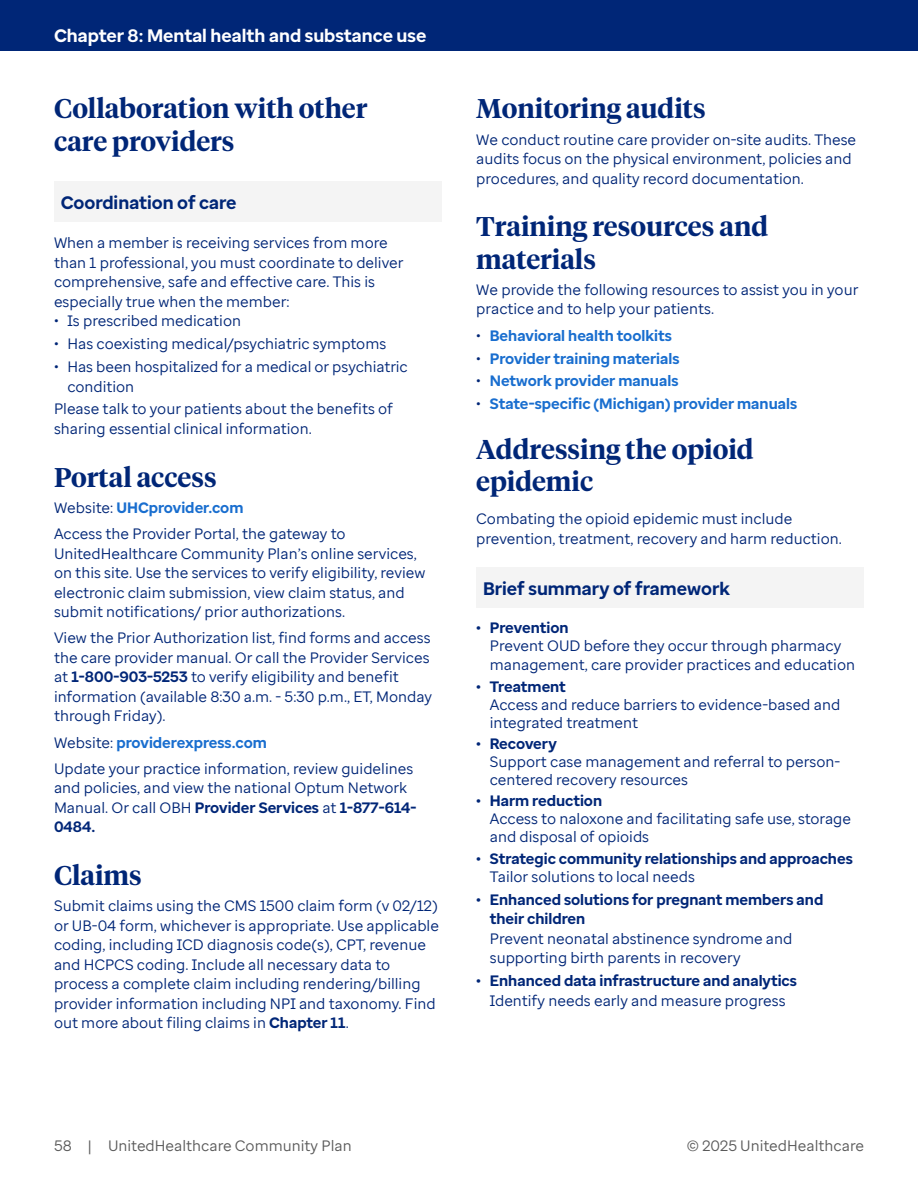
<style>
.page{position:relative;width:918px;height:1188px;background:#fff}
.page>*{position:absolute;margin:0;border:0;box-sizing:border-box;transform-origin:0 0}
.H4{font:600 27px/32.4px "UHC Serif Headline";color:#002677}
.H5_Sans_Gray_Shading{font:700 18px "Enterprise Sans";color:#002677}
.t1{font:700 18px "Enterprise Sans";color:#fff}
.Body{font:15px/19.5px "Enterprise Sans";color:#002677}
.Body-2{font:700 15px "Enterprise Sans";color:#196ecf}
.t2{font:700 15px/18px "Enterprise Sans";color:#002677}
.t3{font:15px "Enterprise Sans";color:#5a5a5a}
.s1{font-weight:400;color:#002677}
.s2{font-weight:700}
.s3{font-weight:400}
</style>
<div class="page">
<div style="left:0;top:0;width:918px;height:51px;background:#002677"></div>
<div style="left:54px;top:181px;width:388px;height:41px;background:#f4f4f4"></div>
<div style="left:476px;top:567px;width:388px;height:41px;background:#f4f4f4"></div>
<p class="t1" style="left:54px;top:24px;width:374px">Chapter 8: Mental health and substance use</p>
<p class="H4" style="left:54px;top:91px;width:315px">Collaboration with other care providers</p>
<p class="H5_Sans_Gray_Shading" style="left:61px;top:190px;width:177px">Coordination of care</p>
<p class="Body" style="left:54px;top:233px;width:351px">When a member is receiving services from more than 1 professional, you must coordinate to deliver comprehensive, safe and effective care. This is especially true when the member:</p>
<p class="Body" style="left:54px;top:311px;width:189px">• Is prescribed medication</p>
<p class="Body" style="left:54px;top:334px;width:334px">• Has coexisting medical/psychiatric symptoms</p>
<p class="Body" style="left:68px;top:357px;width:342px;text-indent:-14px">• Has been hospitalized for a medical or psychiatric condition</p>
<p class="Body" style="left:54px;top:399px;width:341px">Please talk to your patients about the benefits of sharing essential clinical information.</p>
<p class="H4" style="left:54px;top:460px;width:164px">Portal access</p>
<p class="Body-2" style="left:54px;top:498px;width:191px"><span class="s1">Website:</span> UHCprovider.com</p>
<p class="Body" style="left:54px;top:524px;width:373px">Access the Provider Portal, the gateway to UnitedHealthcare Community Plan’s online services, on this site. Use the services to verify eligibility, review electronic claim submission, view claim status, and submit notifications/ prior authorizations.</p>
<p class="Body" style="left:54px;top:628px;width:380px">View the Prior Authorization list, find forms and access the care provider manual. Or call the Provider Services at <span class="s2">1-800-903-5253</span> to verify eligibility and benefit information (available 8:30 a.m. - 5:30 p.m., ET, Monday through Friday).</p>
<p class="Body-2" style="left:54px;top:732px;width:215px"><span class="s1">Website:</span> providerexpress.com</p>
<p class="Body" style="left:54px;top:759px;width:364px">Update your practice information, review guidelines and policies, and view the national Optum Network Manual. Or call OBH <span class="s2">Provider Services</span> at <span class="s2">1-877-614- 0484.</span></p>
<p class="H4" style="left:54px;top:858px;width:89px">Claims</p>
<p class="Body" style="left:54px;top:896px;width:387px">Submit claims using the CMS 1500 claim form (v 02/12) or UB-04 form, whichever is appropriate. Use applicable coding, including ICD diagnosis code(s), CPT, revenue and HCPCS coding. Include all necessary data to process a complete claim including rendering/billing provider information including NPI and taxonomy. Find out more about filing claims in <span class="s2">Chapter 11</span>.</p>
<p class="H4" style="left:476px;top:91px;width:231px">Monitoring audits</p>
<p class="Body" style="left:476px;top:129px;width:381px">We conduct routine care provider on-site audits. These audits focus on the physical environment, policies and procedures, and quality record documentation.</p>
<p class="H4" style="left:476px;top:209px;width:293px">Training resources and materials</p>
<p class="Body" style="left:476px;top:280px;width:384px">We provide the following resources to assist you in your practice and to help your patients.</p>
<p class="Body-2" style="left:476px;top:326px;width:197px"><span class="s1">•</span> Behavioral health toolkits</p>
<p class="Body-2" style="left:476px;top:348px;width:205px"><span class="s1">•</span> Provider training materials</p>
<p class="Body-2" style="left:476px;top:371px;width:204px"><span class="s1">•</span> Network provider manuals</p>
<p class="Body-2" style="left:476px;top:394px;width:322px"><span class="s1">•</span> State-specific (Michigan) provider manuals</p>
<p class="H4" style="left:476px;top:432px;width:279px">Addressing the opioid epidemic</p>
<p class="Body" style="left:476px;top:509px;width:367px">Combating the opioid epidemic must include prevention, treatment, recovery and harm reduction.</p>
<p class="H5_Sans_Gray_Shading" style="left:483px;top:576px;width:248px">Brief summary of framework</p>
<p class="Body" style="left:490px;top:618px;width:353px;line-height:18px;text-indent:-14px"><span class="s2">• Prevention<br></span>Prevent OUD before they occur through pharmacy</p>
<p class="Body" style="left:490px;top:655px;width:367px">management, care provider practices and education</p>
<p class="Body" style="left:490px;top:677px;width:352px;line-height:18px;text-indent:-14px"><span class="s2">• Treatment<br></span>Access and reduce barriers to evidence-based and integrated treatment</p>
<p class="Body" style="left:490px;top:735px;width:352px;line-height:18px;text-indent:-14px"><span class="s2">• Recovery<br></span>Support case management and referral to person&shy;centered recovery resources</p>
<p class="Body" style="left:490px;top:792px;width:363px;line-height:18px;text-indent:-14px"><span class="s2">• Harm reduction<br></span>Access to naloxone and facilitating safe use, storage and disposal of opioids</p>
<p class="t2" style="left:490px;top:850px;width:365px;text-indent:-14px">• Strategic community relationships and approaches<br><span class="s3">Tailor solutions to local needs</span></p>
<p class="Body" style="left:490px;top:889px;width:335px;text-indent:-14px"><span class="s2">• Enhanced solutions for pregnant members and their children<br></span>Prevent neonatal abstinence syndrome and supporting birth parents in recovery</p>
<p class="t2" style="left:476px;top:971px;width:322px;line-height:19.5px;text-align:center">• Enhanced data infrastructure and analytics<br><span class="s3">Identify needs early and measure progress</span></p>
<p class="t3" style="left:54px;top:1136px;width:299px">58 | UnitedHealthcare Community Plan</p>
<p class="t3" style="left:687px;top:1136px;width:179px">© 2025 UnitedHealthcare</p>
</div>
